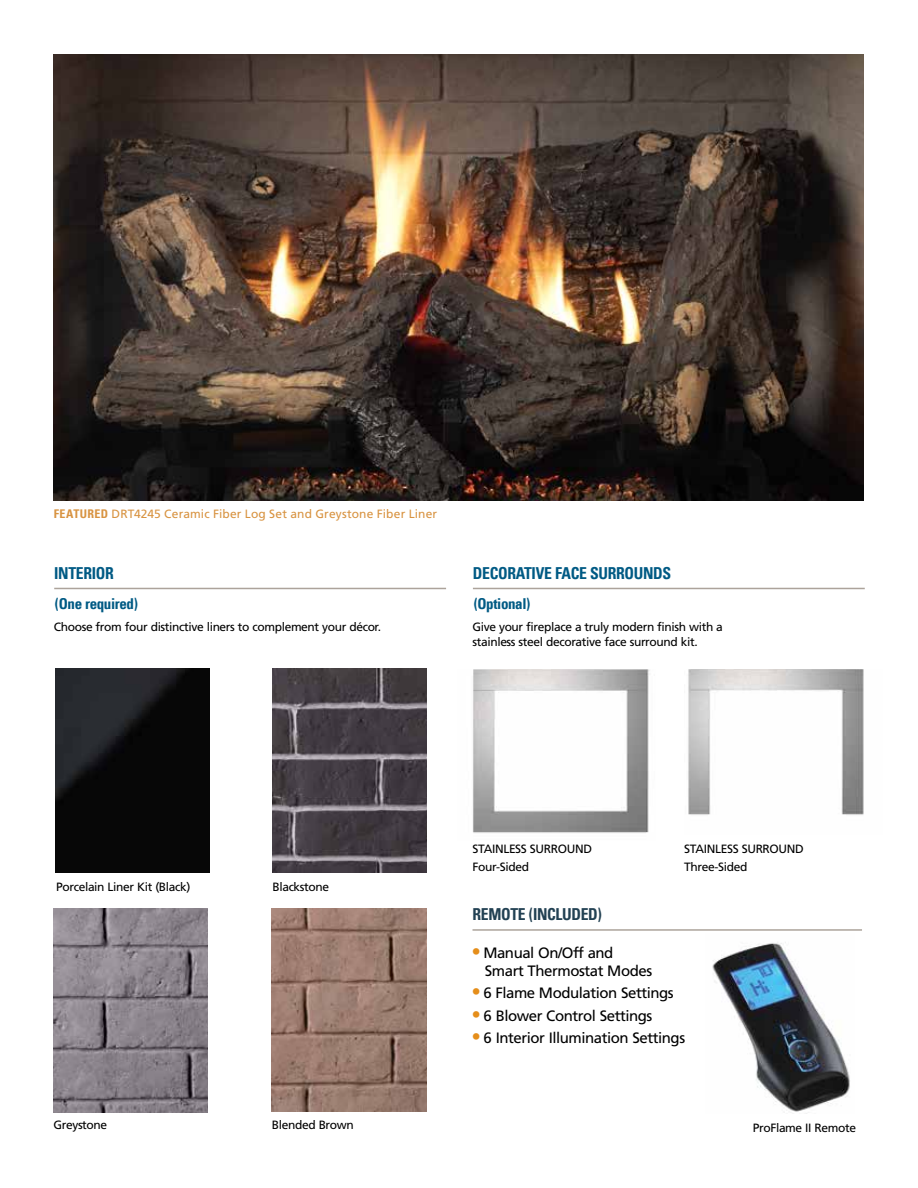
<style>
.page{position:relative;width:918px;height:1188px;background:#fff}
.page>*{position:absolute;margin:0;border:0;box-sizing:border-box;transform-origin:0 0}
.t1{font:16.5px "Univers Com 67 Bold Cond";letter-spacing:-.02em;color:#005a84;scale:.95 1}
.t2{font:16.5px "Univers Com 67 Bold Cond";letter-spacing:-.02em;color:#224153;scale:.95 1}
.t3{font:15px/18px "Frutiger LT Std";letter-spacing:-.03em;color:#000}
.t4{font:15px "Univers Com 67 Bold Cond";letter-spacing:-.025em;color:#005a84}
.t5{font:12px/18px "Frutiger LT Std";letter-spacing:-.03em;color:#000}
.t6{font:12px "Frutiger LT Std";letter-spacing:.015em;color:#d89341}
.s1{font-family:"Univers Com 67 Bold Cond"}
.s2{font-family:"Univers Com 67 Bold Cond";font-size:18px;color:#e58e1a}
</style>
<div class="page">
<hr style="left:54px;top:588px;width:392px;height:1px;background:#aca39b">
<hr style="left:473px;top:588px;width:392px;height:1px;background:#aca39b">
<img style="left:272px;top:908px;width:154px;height:204px">
<img style="left:272px;top:669px;width:154px;height:204px">
<img style="left:53px;top:908px;width:154px;height:204px">
<img style="left:712px;top:942px;width:138px;height:171px">
<img style="left:56px;top:669px;width:154px;height:203px">
<img style="left:54px;top:54px;width:810px;height:446px">
<hr style="left:472px;top:929px;width:390px;height:2px;background:#aca39b">
<img style="left:473px;top:669px;width:177px;height:164px">
<img style="left:688px;top:669px;width:176px;height:146px">
<p class="t6" style="left:54px;top:506px;width:385px"><span class="s1">FEATURED</span> DRT4245 Ceramic Fiber Log Set and Greystone Fiber Liner</p>
<h1 class="t1" style="left:54px;top:563px;width:64px">INTERIOR</h1>
<h1 class="t1" style="left:473px;top:563px;width:210px">DECORATIVE FACE SURROUNDS</h1>
<p class="t4" style="left:55px;top:595px;width:84px">(One required)</p>
<p class="t4" style="left:474px;top:595px;width:58px">(Optional)</p>
<p class="t5" style="left:54px;top:618px;width:329px">Choose from four distinctive liners to complement your décor.</p>
<p class="t5" style="left:473px;top:619px;width:252px;line-height:15px">Give your fireplace a truly modern finish with a stainless steel decorative face surround kit.</p>
<p class="t5" style="left:56px;top:878px;width:136px">Porcelain Liner Kit (Black)</p>
<p class="t5" style="left:272px;top:878px;width:58px">Blackstone</p>
<p class="t5" style="left:472px;top:840px;width:121px">STAINLESS SURROUND<br>Four-Sided</p>
<p class="t5" style="left:684px;top:840px;width:121px">STAINLESS SURROUND<br>Three-Sided</p>
<h1 class="t2" style="left:472px;top:904px;width:138px">REMOTE (INCLUDED)</h1>
<p class="t3" style="left:485px;top:944px;width:169px;text-indent:-12px"><span class="s2">•</span> Manual On/Off and<br>Smart Thermostat Modes</p>
<p class="t3" style="left:472px;top:984px;width:203px"><span class="s2">•</span> 6 Flame Modulation Settings</p>
<p class="t3" style="left:472px;top:1007px;width:181px"><span class="s2">•</span> 6 Blower Control Settings</p>
<p class="t3" style="left:472px;top:1029px;width:214px"><span class="s2">•</span> 6 Interior Illumination Settings</p>
<p class="t5" style="left:272px;top:1116px;width:84px">Blended Brown</p>
<p class="t5" style="left:53px;top:1116px;width:55px">Greystone</p>
<p class="t5" style="left:753px;top:1119px;width:105px">ProFlame II Remote</p>
</div>
